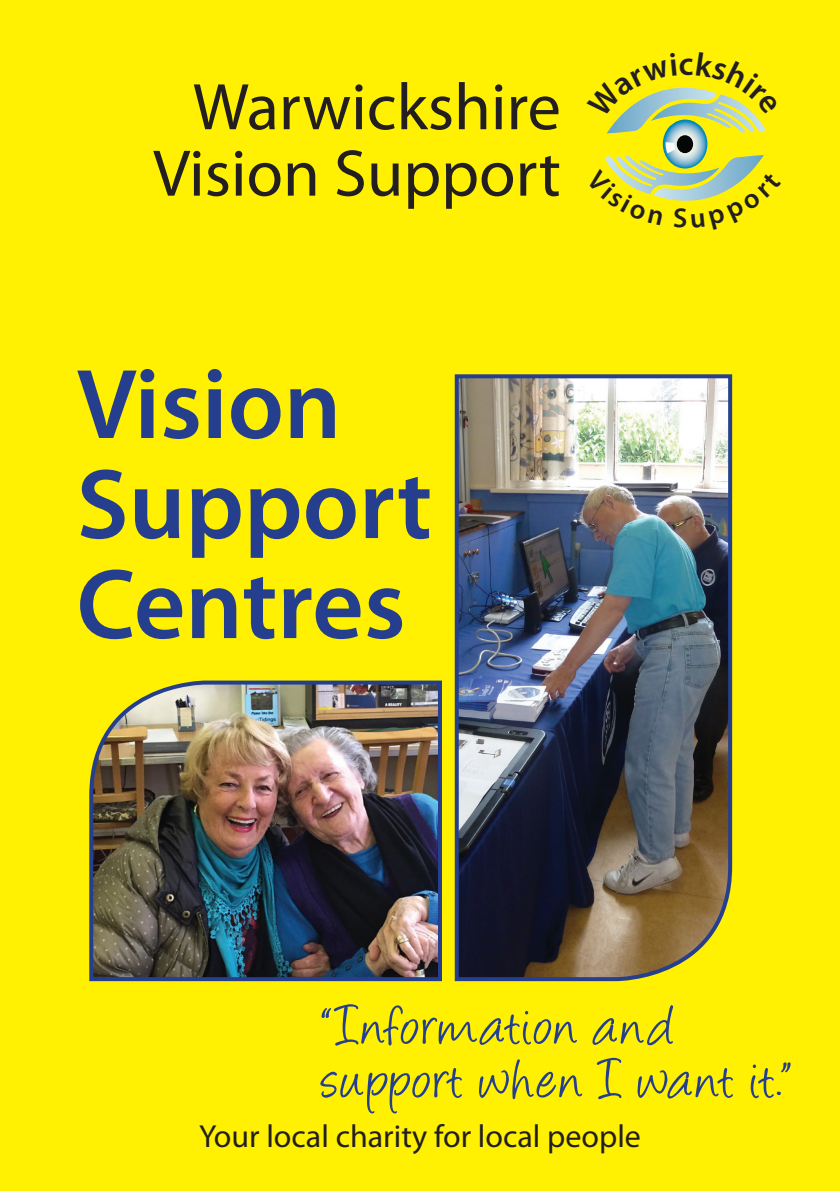
<style>
.page{position:relative;width:840px;height:1191px;background:#fff}
.page>*{position:absolute;margin:0;border:0;box-sizing:border-box;transform-origin:0 0}
.t1{font:600 100px/100px "Myriad Pro";color:#253f8e}
.t2{font:66.4px/66.4px "Myriad Pro";color:#231f20;text-align:center}
.t3{font:64px/53.6px "Angelina";letter-spacing:.03em;color:#253f8e}
.t4{font:32px "Myriad Pro";color:#231f20}
</style>
<div class="page">
<div style="left:0;top:0;width:839px;height:1191px;background:#fff101"></div>
<img style="left:89px;top:680px;width:353px;height:302px">
<img style="left:454px;top:374px;width:279px;height:608px">
<svg style="left:605px;top:87px;width:160px;height:114px"></svg>
<p class="t2" style="left:153px;top:73px;width:409px">Warwickshire<br>Vision Support</p>
<h1 class="t1" style="left:77px;top:352px;width:357px">Vision<br>Support<br>Centres</h1>
<p class="t3" style="left:321px;top:1006px;width:471px">“Information and support when I want it.”</p>
<p class="t4" style="left:199px;top:1116px;width:443px">Your local charity for local people</p>
</div>
